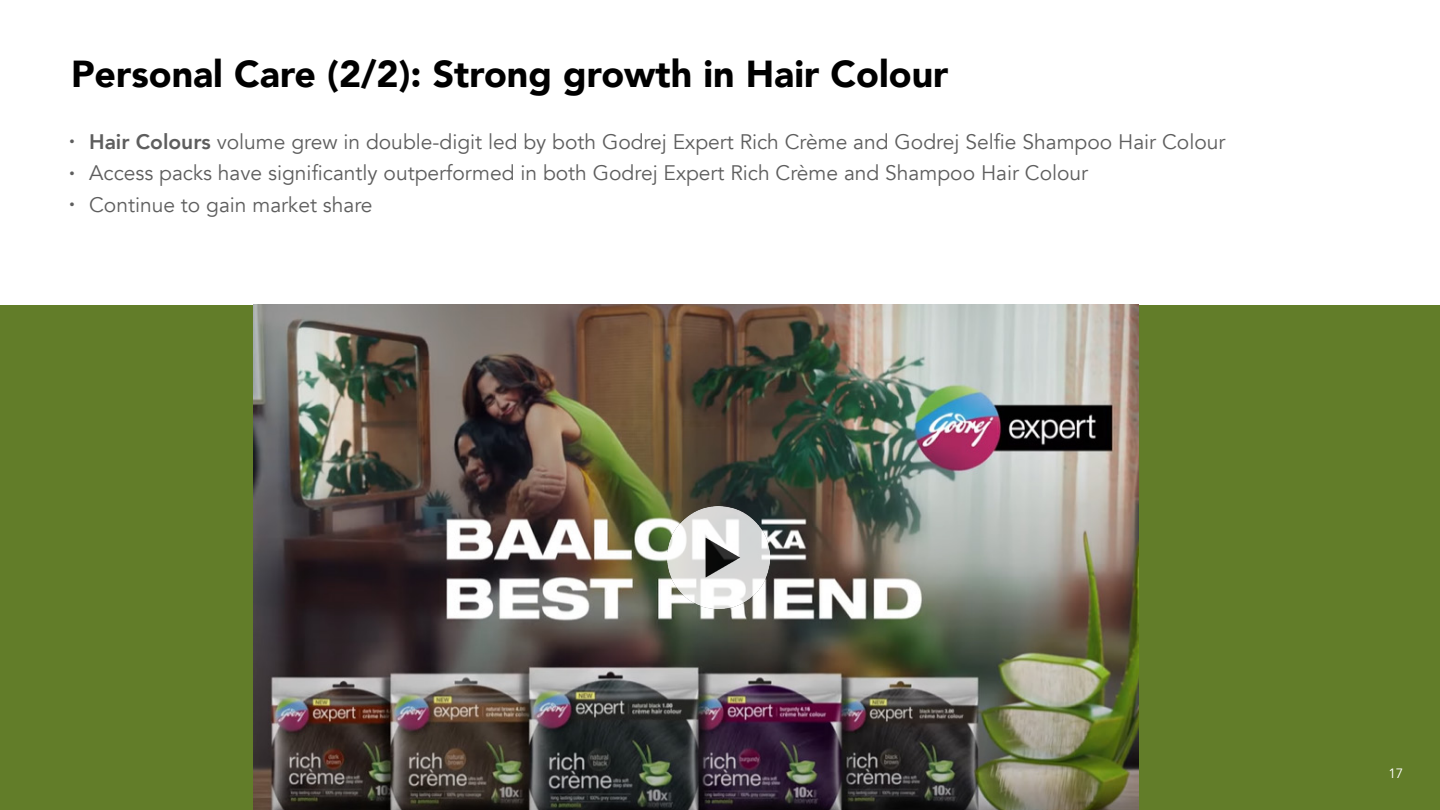
<style>
.page{position:relative;width:1440px;height:810px;background:#fff}
.page>*{position:absolute;margin:0;border:0;box-sizing:border-box;transform-origin:0 0}
.t1{font:900 37.5px "Avenir";color:#000}
.t2{font:21px "Avenir";color:#5e5e5e}
.t3{font:13.5px "Avenir";color:#fff}
.s1{font-weight:800}
</style>
<div class="page">
<div style="left:0;top:305px;width:1440px;height:505px;background:#627d29"></div>
<img style="left:253px;top:305px;width:885px;height:505px">
<img style="left:668px;top:507px;width:101px;height:101px">
<h1 class="t1" style="left:71px;top:42px;width:879px">Personal Care (2/2): Strong growth in Hair Colour</h1>
<p class="t2" style="left:70px;top:129px;width:1157px"><sup>•</sup> <span class="s1">Hair Colours</span> volume grew in double-digit led by both Godrej Expert Rich Crème and Godrej Selfie Shampoo Hair Colour</p>
<p class="t2" style="left:70px;top:160px;width:1020px"><sup>•</sup> Access packs have significantly outperformed in both Godrej Expert Rich Crème and Shampoo Hair Colour</p>
<p class="t2" style="left:70px;top:192px;width:305px"><sup>•</sup> Continue to gain market share</p>
<p class="t3" style="left:1388px;top:765px;width:17px">17</p>
</div>
